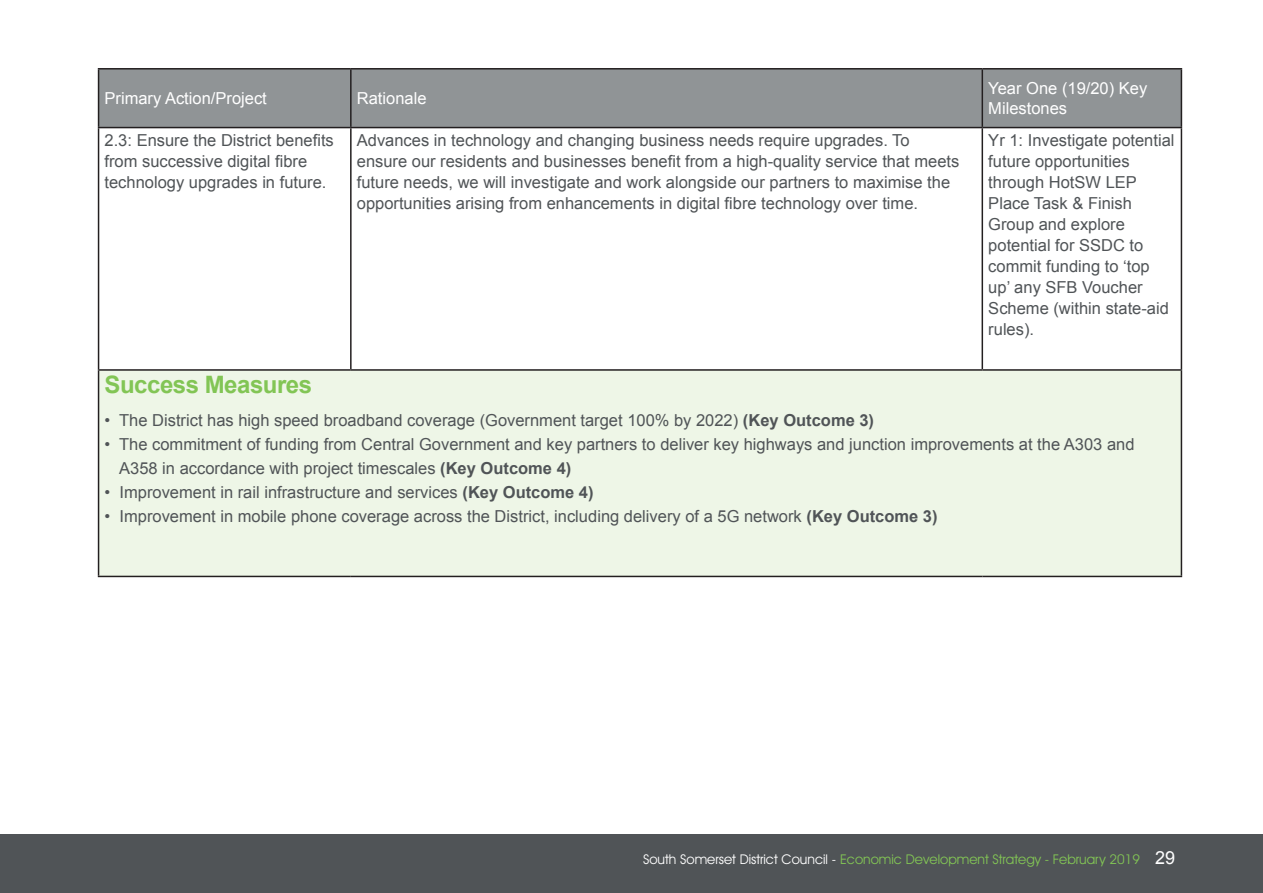
<style>
.page{position:relative;width:1263px;height:893px;background:#fff}
.page>*{position:absolute;margin:0;border:0;box-sizing:border-box;transform-origin:0 0}
.t1{font:700 24px "Arial";letter-spacing:-.02em;color:#82c555}
.t2{font:16.5px/21px "Arial";color:#505457}
.t3{font:16.5px/19.8px "Arial";color:#fff}
.t4{font:13.5px "Avant Garde IT Cby BT";color:#82c555}
.s1{font-weight:700}
.s2{color:#fff}
.s3{font-family:"Arial";font-size:18px;color:#fff}
</style>
<div class="page">
<div style="left:0;top:834px;width:1263px;height:59px;background:#505457"></div>
<div style="left:99px;top:70px;width:1082px;height:57px;background:#909496"></div>
<div style="left:99px;top:370px;width:1082px;height:206px;background:#eef6e7"></div>
<hr style="left:98px;top:68px;width:253px;height:2px;background:#231f20">
<hr style="left:98px;top:70px;width:1px;height:57px;background:#231f20">
<hr style="left:351px;top:68px;width:631px;height:2px;background:#231f20">
<hr style="left:350px;top:70px;width:2px;height:57px;background:#231f20">
<hr style="left:982px;top:68px;width:200px;height:2px;background:#231f20">
<hr style="left:981px;top:70px;width:2px;height:57px;background:#231f20">
<hr style="left:1181px;top:70px;width:1px;height:57px;background:#231f20">
<hr style="left:98px;top:127px;width:253px;height:1px;background:#231f20">
<hr style="left:98px;top:128px;width:1px;height:241px;background:#231f20">
<hr style="left:351px;top:127px;width:631px;height:1px;background:#231f20">
<hr style="left:350px;top:128px;width:2px;height:241px;background:#231f20">
<hr style="left:982px;top:127px;width:200px;height:1px;background:#231f20">
<hr style="left:981px;top:128px;width:2px;height:241px;background:#231f20">
<hr style="left:1181px;top:128px;width:1px;height:241px;background:#231f20">
<hr style="left:98px;top:369px;width:253px;height:2px;background:#231f20">
<hr style="left:98px;top:371px;width:1px;height:205px;background:#231f20">
<hr style="left:351px;top:369px;width:631px;height:2px;background:#231f20">
<hr style="left:982px;top:369px;width:200px;height:2px;background:#231f20">
<hr style="left:1181px;top:371px;width:1px;height:205px;background:#231f20">
<hr style="left:98px;top:576px;width:253px;height:1px;background:#231f20">
<hr style="left:351px;top:576px;width:631px;height:1px;background:#231f20">
<hr style="left:982px;top:576px;width:200px;height:1px;background:#231f20">
<p class="t3" style="left:105px;top:89px;width:164px">Primary Action/Project</p>
<p class="t3" style="left:357px;top:89px;width:71px">Rationale</p>
<p class="t3" style="left:988px;top:79px;width:160px">Year One (19/20) Key<br>Milestones</p>
<p class="t2" style="left:105px;top:129px;width:231px">2.3: Ensure the District benefits from successive digital fibre technology upgrades in future.</p>
<p class="t2" style="left:357px;top:129px;width:604px">Advances in technology and changing business needs require upgrades. To ensure our residents and businesses benefit from a high-quality service that meets future needs, we will investigate and work alongside our partners to maximise the opportunities arising from enhancements in digital fibre technology over time.</p>
<p class="t2" style="left:988px;top:129px;width:188px">Yr 1: Investigate potential future opportunities through HotSW LEP<br>Place Task &amp; Finish<br>Group and explore potential for SSDC to commit funding to ‘top up’ any SFB Voucher<br>Scheme (within state-aid rules).</p>
<h1 class="t1" style="left:105px;top:369px;width:209px">Success Measures</h1>
<p class="t2" style="left:105px;top:410px;width:771px">• The District has high speed broadband coverage (Government target 100% by 2022) <span class="s1">(Key Outcome 3)</span></p>
<p class="t2" style="left:119px;top:433px;width:1017px;line-height:24px;text-indent:-15px">• The commitment of funding from Central Government and key partners to deliver key highways and junction improvements at the A303 and<br>A358 in accordance with project timescales <span class="s1">(Key Outcome 4)</span></p>
<p class="t2" style="left:105px;top:482px;width:491px">• Improvement in rail infrastructure and services <span class="s1">(Key Outcome 4)</span></p>
<p class="t2" style="left:105px;top:506px;width:834px">• Improvement in mobile phone coverage across the District, including delivery of a 5G network <span class="s1">(Key Outcome 3)</span></p>
<p class="t4" style="left:643px;top:851px;width:533px"><span class="s2">South Somerset District Council -</span> Economic Development Strategy - February 2019 <span class="s3">29</span></p>
</div>
